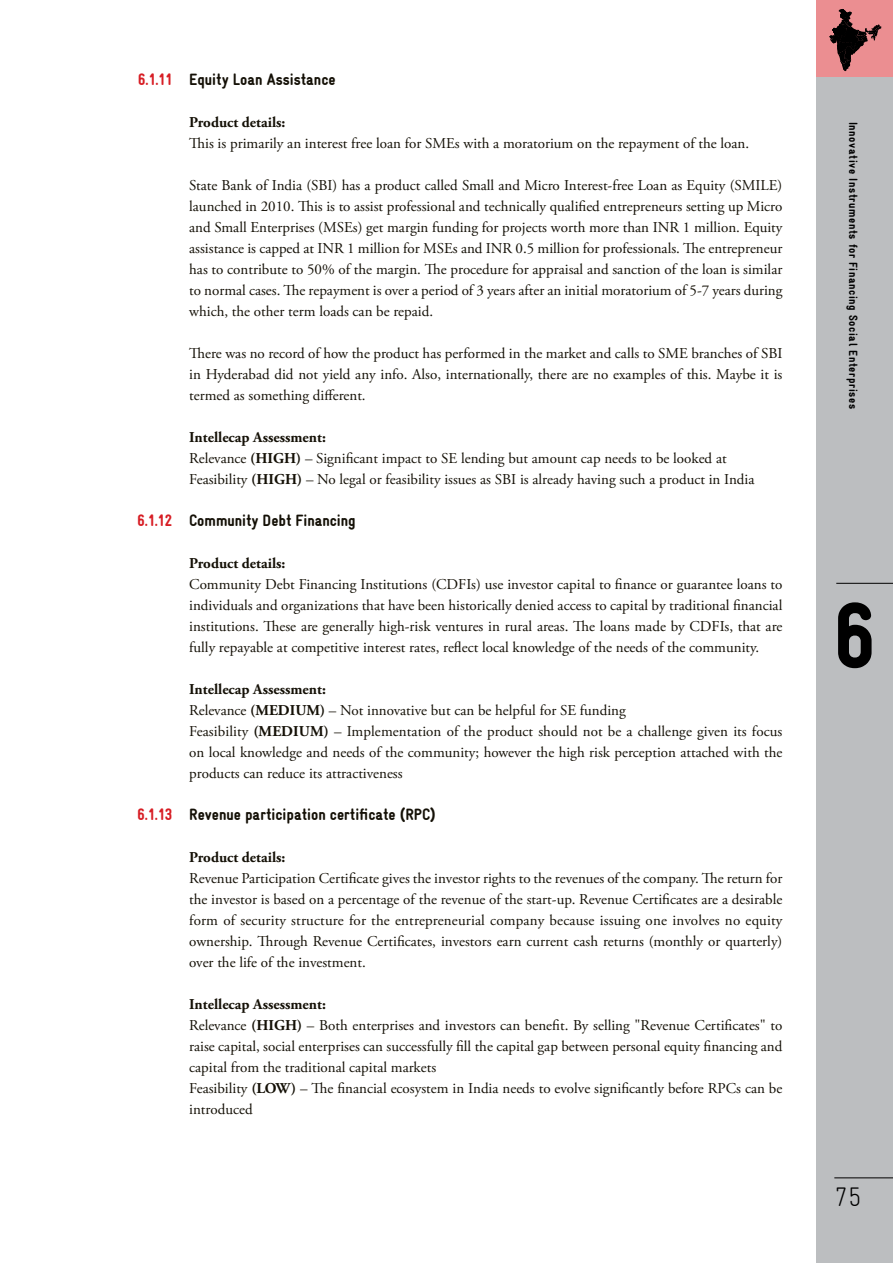
<style>
.page{position:relative;width:893px;height:1263px;background:#fff}
.page>*{position:absolute;margin:0;border:0;box-sizing:border-box;transform-origin:0 0}
.t1{font:900 condensed 93.75px "Gravur";color:#000}
.t2{font:300 condensed 27px "Gravur";color:#000}
.t3{font:900 condensed 16.5px "Gravur";color:#141006}
.t4{font:900 condensed 16.5px "Gravur";color:#d71d24}
.t5{font:15px/21px "Adobe Garamond Pro";color:#141006;text-align:justify}
.t6{font:700 15px "Adobe Garamond Pro";color:#141006}
.t7{font:900 condensed 12px "Gravur";letter-spacing:.05em;color:#000}
.s1{font-weight:700}
</style>
<div class="page">
<div style="left:816px;top:0;width:77px;height:1263px;background:#bcbec0"></div>
<hr style="left:836px;top:583px;width:57px;height:1px;background:#000">
<div style="left:816px;top:0;width:77px;height:77px;background:#eb8e91"></div>
<svg style="left:829px;top:9px;width:53px;height:62px"></svg>
<hr style="left:834px;top:1177px;width:59px;height:1px;background:#000">
<p class="t4" style="left:138px;top:70px;width:36px">6.1.11</p>
<p class="t4" style="left:138px;top:511px;width:36px">6.1.12</p>
<p class="t4" style="left:138px;top:805px;width:36px">6.1.13</p>
<p class="t3" style="left:189px;top:70px;width:148px">Equity Loan Assistance</p>
<p class="t6" style="left:189px;top:114px;width:98px">Product details:</p>
<p class="t5" style="left:189px;top:133px;width:561px">This is primarily an interest free loan for SMEs with a moratorium on the repayment of the loan.</p>
<p class="t5" style="left:189px;top:175px;width:595px">State Bank of India (SBI) has a product called Small and Micro Interest-free Loan as Equity (SMILE) launched in 2010. This is to assist professional and technically qualified entrepreneurs setting up Micro and Small Enterprises (MSEs) get margin funding for projects worth more than INR 1 million. Equity assistance is capped at INR 1 million for MSEs and INR 0.5 million for professionals. The entrepreneur has to contribute to 50% of the margin. The procedure for appraisal and sanction of the loan is similar to normal cases. The repayment is over a period of 3 years after an initial moratorium of 5-7 years during which, the other term loads can be repaid.</p>
<p class="t5" style="left:189px;top:343px;width:595px">There was no record of how the product has performed in the market and calls to SME branches of SBI in Hyderabad did not yield any info. Also, internationally, there are no examples of this. Maybe it is termed as something different.</p>
<p class="t5" style="left:189px;top:427px;width:567px;text-align:left"><span class="s1">Intellecap Assessment:<br></span>Relevance <span class="s1">(HIGH)</span> – Significant impact to SE lending but amount cap needs to be looked at<br>Feasibility <span class="s1">(HIGH)</span> – No legal or feasibility issues as SBI is already having such a product in India</p>
<p class="t3" style="left:189px;top:511px;width:168px">Community Debt Financing</p>
<p class="t6" style="left:189px;top:555px;width:98px">Product details:</p>
<p class="t5" style="left:189px;top:574px;width:595px">Community Debt Financing Institutions (CDFIs) use investor capital to finance or guarantee loans to individuals and organizations that have been historically denied access to capital by traditional financial institutions. These are generally high-risk ventures in rural areas. The loans made by CDFIs, that are fully repayable at competitive interest rates, reflect local knowledge of the needs of the community.</p>
<p class="t5" style="left:189px;top:679px;width:595px;text-align:left"><span class="s1">Intellecap Assessment:<br></span>Relevance <span class="s1">(MEDIUM)</span> – Not innovative but can be helpful for SE funding<br>Feasibility <span class="s1">(MEDIUM)</span> – Implementation of the product should not be a challenge given its focus on local knowledge and needs of the community; however the high risk perception attached with the products can reduce its attractiveness</p>
<p class="t3" style="left:189px;top:805px;width:248px">Revenue participation certificate (RPC)</p>
<p class="t6" style="left:189px;top:849px;width:98px">Product details:</p>
<p class="t5" style="left:189px;top:868px;width:595px">Revenue Participation Certificate gives the investor rights to the revenues of the company. The return for the investor is based on a percentage of the revenue of the start-up. Revenue Certificates are a desirable form of security structure for the entrepreneurial company because issuing one involves no equity ownership. Through Revenue Certificates, investors earn current cash returns (monthly or quarterly) over the life of the investment.</p>
<p class="t5" style="left:189px;top:994px;width:595px;text-align:left"><span class="s1">Intellecap Assessment:<br></span>Relevance <span class="s1">(HIGH)</span> – Both enterprises and investors can benefit. By selling "Revenue Certificates" to raise capital, social enterprises can successfully fill the capital gap between personal equity financing and capital from the traditional capital markets<br>Feasibility <span class="s1">(LOW)</span> – The financial ecosystem in India needs to evolve significantly before RPCs can be introduced</p>
<p class="t7" style="left:860px;top:122px;width:289px;rotate:90deg">Innovative Instruments for Financing Social Enterprises</p>
<h1 class="t1" style="left:834px;top:583px;width:43px">6</h1>
<h2 class="t2" style="left:834px;top:1181px;width:29px">75</h2>
</div>
